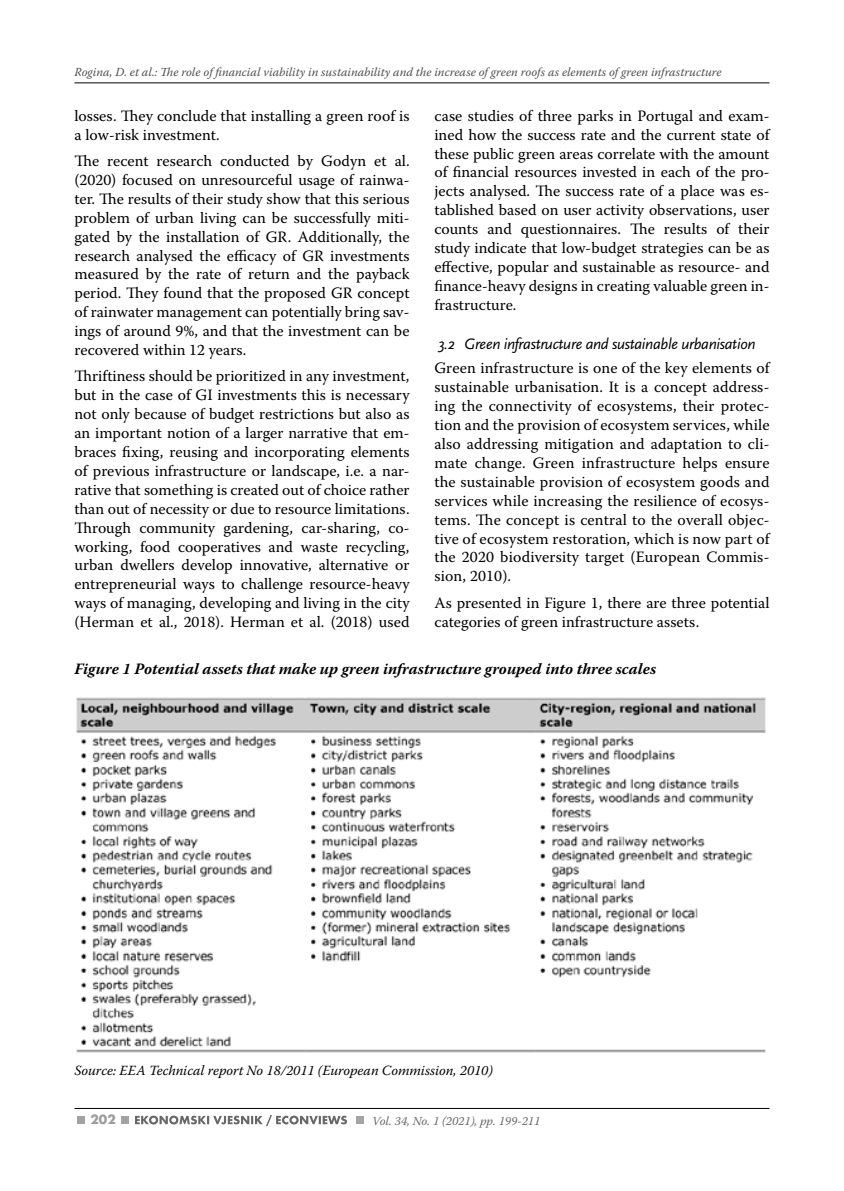
<style>
.page{position:relative;width:844px;height:1191px;background:#fff}
.page>*{position:absolute;margin:0;border:0;box-sizing:border-box;transform-origin:0 0}
.t1{font:15.75px/18.9px "Warnock Pro";color:#000;text-align:justify}
.t2{font:italic 700 15.75px "Warnock Pro";color:#000}
.t3{font:italic 15.75px "Scala Sans Pro";letter-spacing:-.02em;color:#000}
.t4{font:italic 14px "Warnock Pro";color:#000}
.t5{font:700 14px "Futura TOT";color:#9c9c9c}
.t6{font:italic 12.25px "Warnock Pro";color:#4f4f4f}
.t7{font:italic 12.25px "Warnock Pro";color:#676767}
</style>
<div class="page">
<hr style="left:74px;top:83px;width:695px;height:1px;background:#000">
<hr style="left:74px;top:1108px;width:695px;height:1px;background:#000">
<div style="left:121px;top:1115px;width:7px;height:8px;background:#a3a3a3"></div>
<div style="left:356px;top:1115px;width:8px;height:8px;background:#a3a3a3"></div>
<div style="left:77px;top:1115px;width:8px;height:8px;background:#a3a3a3"></div>
<svg style="left:135px;top:1115px;width:212px;height:11px"></svg>
<img style="left:76px;top:697px;width:690px;height:356px">
<p class="t6" style="left:74px;top:64px;width:648px">Rogina, D. et al.: The role of financial viability in sustainability and the increase of green roofs as elements of green infrastructure</p>
<p class="t1" style="left:434px;top:106px;width:336px">case studies of three parks in Portugal and exam&shy;ined how the success rate and the current state of these public green areas correlate with the amount of financial resources invested in each of the pro&shy;jects analysed. The success rate of a place was es&shy;tablished based on user activity observations, user counts and questionnaires. The results of their study indicate that low-budget strategies can be as effective, popular and sustainable as resource- and finance-heavy designs in creating valuable green in&shy;frastructure.</p>
<p class="t3" style="left:438px;top:335px;width:319px">3.2 Green infrastructure and sustainable urbanisation</p>
<p class="t1" style="left:434px;top:358px;width:336px">Green infrastructure is one of the key elements of sustainable urbanisation. It is a concept address&shy;ing the connectivity of ecosystems, their protec&shy;tion and the provision of ecosystem services, while also addressing mitigation and adaptation to cli&shy;mate change. Green infrastructure helps ensure the sustainable provision of ecosystem goods and services while increasing the resilience of ecosys&shy;tems. The concept is central to the overall objec&shy;tive of ecosystem restoration, which is now part of the 2020 biodiversity target (European Commis&shy;sion, 2010).</p>
<p class="t1" style="left:434px;top:593px;width:336px">As presented in Figure 1, there are three potential categories of green infrastructure assets.</p>
<p class="t2" style="left:74px;top:659px;width:583px">Figure 1 Potential assets that make up green infrastructure grouped into three scales</p>
<p class="t1" style="left:74px;top:106px;width:336px">losses. They conclude that installing a green roof is a low-risk investment.</p>
<p class="t1" style="left:74px;top:151px;width:336px">The recent research conducted by Godyn et al. (2020) focused on unresourceful usage of rainwa&shy;ter. The results of their study show that this serious problem of urban living can be successfully miti&shy;gated by the installation of GR. Additionally, the research analysed the efficacy of GR investments measured by the rate of return and the payback period. They found that the proposed GR concept of rainwater management can potentially bring sav&shy;ings of around 9%, and that the investment can be recovered within 12 years.</p>
<p class="t1" style="left:74px;top:366px;width:336px">Thriftiness should be prioritized in any investment, but in the case of GI investments this is necessary not only because of budget restrictions but also as an important notion of a larger narrative that em&shy;braces fixing, reusing and incorporating elements of previous infrastructure or landscape, i.e. a nar&shy;rative that something is created out of choice rather than out of necessity or due to resource limitations.<br>Through community gardening, car-sharing, co&shy;working, food cooperatives and waste recycling, urban dwellers develop innovative, alternative or entrepreneurial ways to challenge resource-heavy ways of managing, developing and living in the city (Herman et al., 2018). Herman et al. (2018) used</p>
<p class="t4" style="left:74px;top:1062px;width:419px">Source: EEA Technical report No 18/2011 (European Commission, 2010)</p>
<p class="t5" style="left:90px;top:1111px;width:27px">202</p>
<p class="t7" style="left:372px;top:1113px;width:170px">Vol. 34, No. 1 (2021), pp. 199-211</p>
</div>
